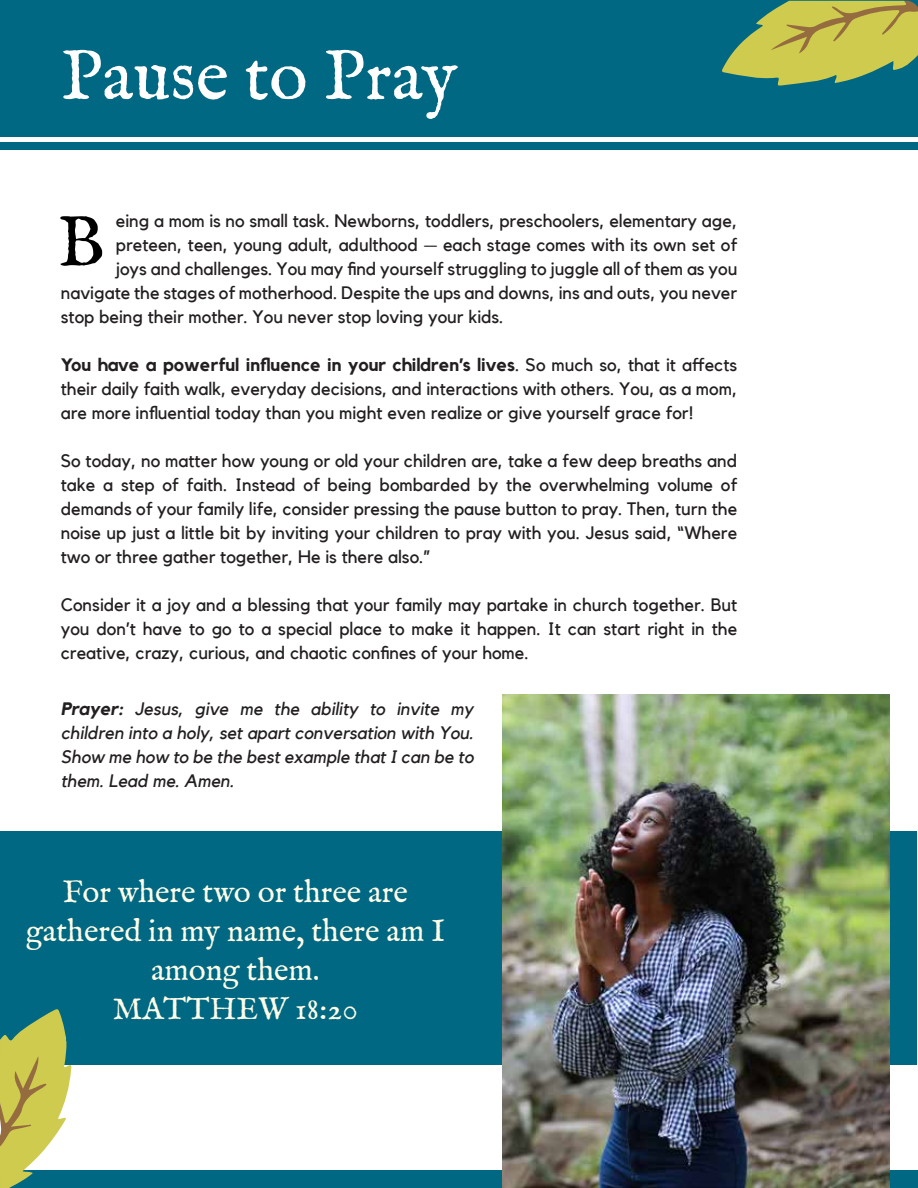
<style>
.page{position:relative;width:918px;height:1188px;background:#fff}
.page>*{position:absolute;margin:0;border:0;box-sizing:border-box;transform-origin:0 0}
.t1{font:72px "IM FELL English Roman";color:#fff}
.t2{font:72px "IM FELL English Roman";color:#000}
.t3{font:31.5px/39px "IM FELL English Roman";color:#fefce6;text-align:center}
.t4{font:18px/24px "Kollektif";color:#231f20;text-align:justify}
.t5{font:italic 18px/24px "Kollektif";color:#231f20;text-align:justify}
.s1{font-weight:700}
</style>
<div class="page">
<div style="left:0;top:0;width:918px;height:137px;background:#006883"></div>
<div style="left:0;top:142px;width:918px;height:8px;background:#006883"></div>
<div style="left:0;top:1170px;width:918px;height:18px;background:#006883"></div>
<div style="left:0;top:831px;width:916px;height:234px;background:#006883"></div>
<img style="left:503px;top:694px;width:386px;height:494px">
<svg style="left:722px;top:1px;width:196px;height:85px"></svg>
<svg style="left:0;top:1009px;width:72px;height:179px"></svg>
<h1 class="t1" style="left:61px;top:34px;width:398px">Pause to Pray</h1>
<p class="t4" style="left:116px;top:208px;width:623px">eing a mom is no small task. Newborns, toddlers, preschoolers, elementary age,</p>
<p class="t4" style="left:116px;top:232px;width:623px">preteen, teen, young adult, adulthood — each stage comes with its own set of</p>
<p class="t4" style="left:116px;top:256px;width:623px">joys and challenges. You may find yourself struggling to juggle all of them as you</p>
<p class="t4" style="left:61px;top:280px;width:678px">navigate the stages of motherhood. Despite the ups and downs, ins and outs, you never</p>
<p class="t4" style="left:61px;top:304px;width:444px">stop being their mother. You never stop loving your kids.</p>
<p class="t4" style="left:61px;top:352px;width:678px"><span class="s1">You have a powerful influence in your children’s lives</span>. So much so, that it affects their daily faith walk, everyday decisions, and interactions with others. You, as a mom, are more influential today than you might even realize or give yourself grace for!</p>
<p class="t4" style="left:61px;top:448px;width:678px">So today, no matter how young or old your children are, take a few deep breaths and take a step of faith. Instead of being bombarded by the overwhelming volume of demands of your family life, consider pressing the pause button to pray. Then, turn the noise up just a little bit by inviting your children to pray with you. Jesus said, “Where two or three gather together, He is there also.”</p>
<p class="t4" style="left:61px;top:592px;width:678px">Consider it a joy and a blessing that your family may partake in church together. But you don’t have to go to a special place to make it happen. It can start right in the creative, crazy, curious, and chaotic confines of your home.</p>
<h1 class="t2" style="left:57px;top:200px;width:49px">B</h1>
<p class="t5" style="left:61px;top:696px;width:414px"><span class="s1">Prayer:</span> Jesus, give me the ability to invite my children into a holy, set apart conversation with You.<br>Show me how to be the best example that I can be to them. Lead me. Amen.</p>
<h2 class="t3" style="left:26px;top:873px;width:421px">For where two or three are gathered in my name, there am I among them.<br>MATTHEW 18:20</h2>
</div>
